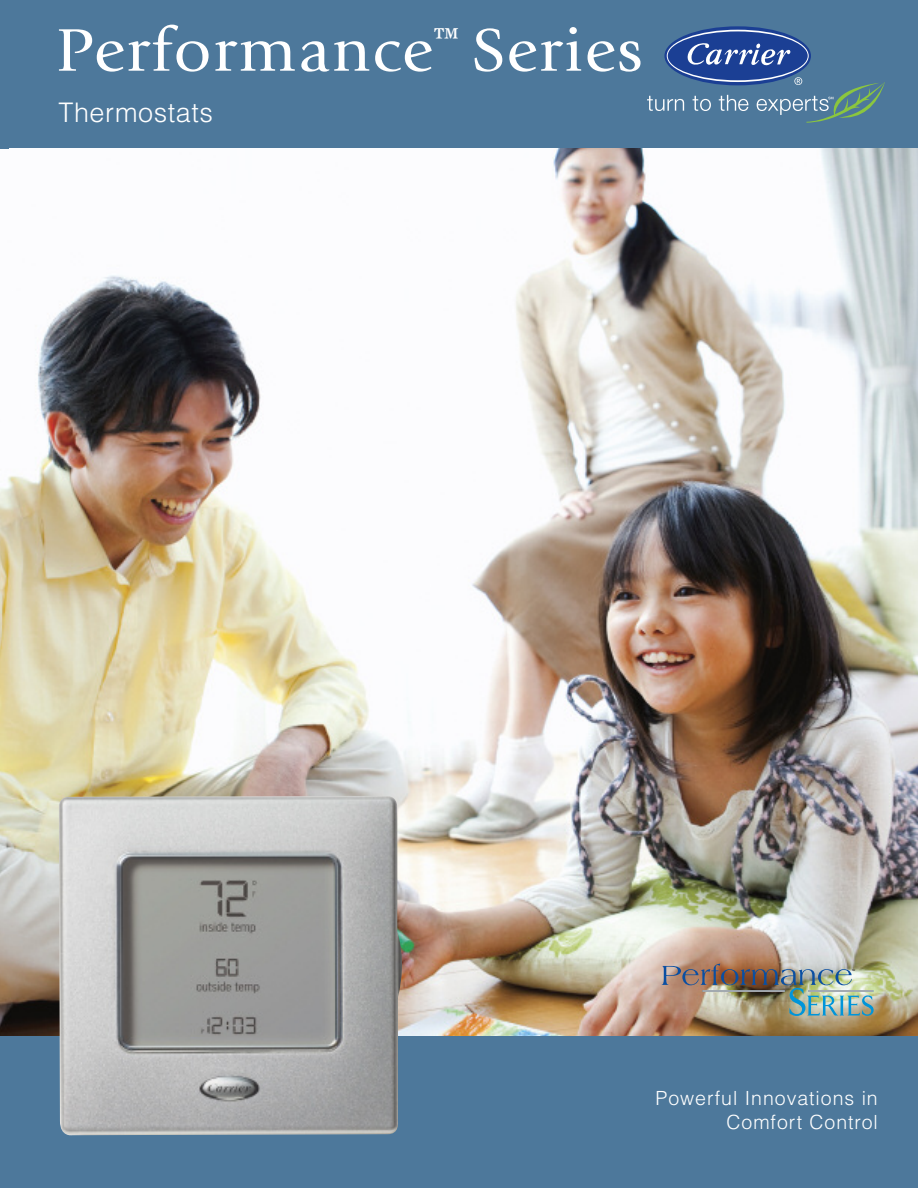
<style>
.page{position:relative;width:918px;height:1188px;background:#fff}
.page>*{position:absolute;margin:0;border:0;box-sizing:border-box;transform-origin:0 0}
.t1{font:62.7px "Giovanni";letter-spacing:.025em;color:#fff;scale:1.05 1}
.t2{font:300 27px "Helvetica";letter-spacing:.02em;color:#fff}
.t3{font:300 19.5px/24px "Helvetica";letter-spacing:.05em;color:#fff;text-align:right}
.t4{font:500 expanded 2.4px "Helvetica Neue";color:#231f20;scale:.75 1}
</style>
<div class="page">
<img style="left:0;top:148px;width:918px;height:889px">
<div style="left:0;top:0;width:918px;height:148px;background:#4d789b"></div>
<svg style="left:647px;top:96px;width:37px;height:15px"></svg>
<svg style="left:693px;top:96px;width:18px;height:15px"></svg>
<svg style="left:719px;top:95px;width:30px;height:16px"></svg>
<svg style="left:757px;top:77px;width:128px;height:46px"></svg>
<svg style="left:664px;top:26px;width:147px;height:59px"></svg>
<svg style="left:667px;top:30px;width:142px;height:52px"></svg>
<div style="left:668px;top:31px;width:140px;height:49px;background:#1b3f94;border-radius:50%"></div>
<svg style="left:687px;top:43px;width:104px;height:23px"></svg>
<div style="left:0;top:0;width:9px;height:149px;background:#4d789b"></div>
<div style="left:0;top:1037px;width:918px;height:151px;background:#4d789b"></div>
<img style="left:58px;top:796px;width:344px;height:340px">
<img style="left:662px;top:964px;width:212px;height:52px">
<hr style="left:808px;top:990px;width:65px;height:2px;background:#a8a9ad">
<h1 class="t1" style="left:56px;top:26px;width:560px">Performance<sup>™</sup> Series</h1>
<h2 class="t2" style="left:59px;top:96px;width:156px">Thermostats</h2>
<p class="t4" style="left:852px;top:969px;width:6px">TM</p>
<p class="t3" style="left:656px;top:1086px;width:224px">Powerful Innovations in<br>Comfort Control</p>
</div>
